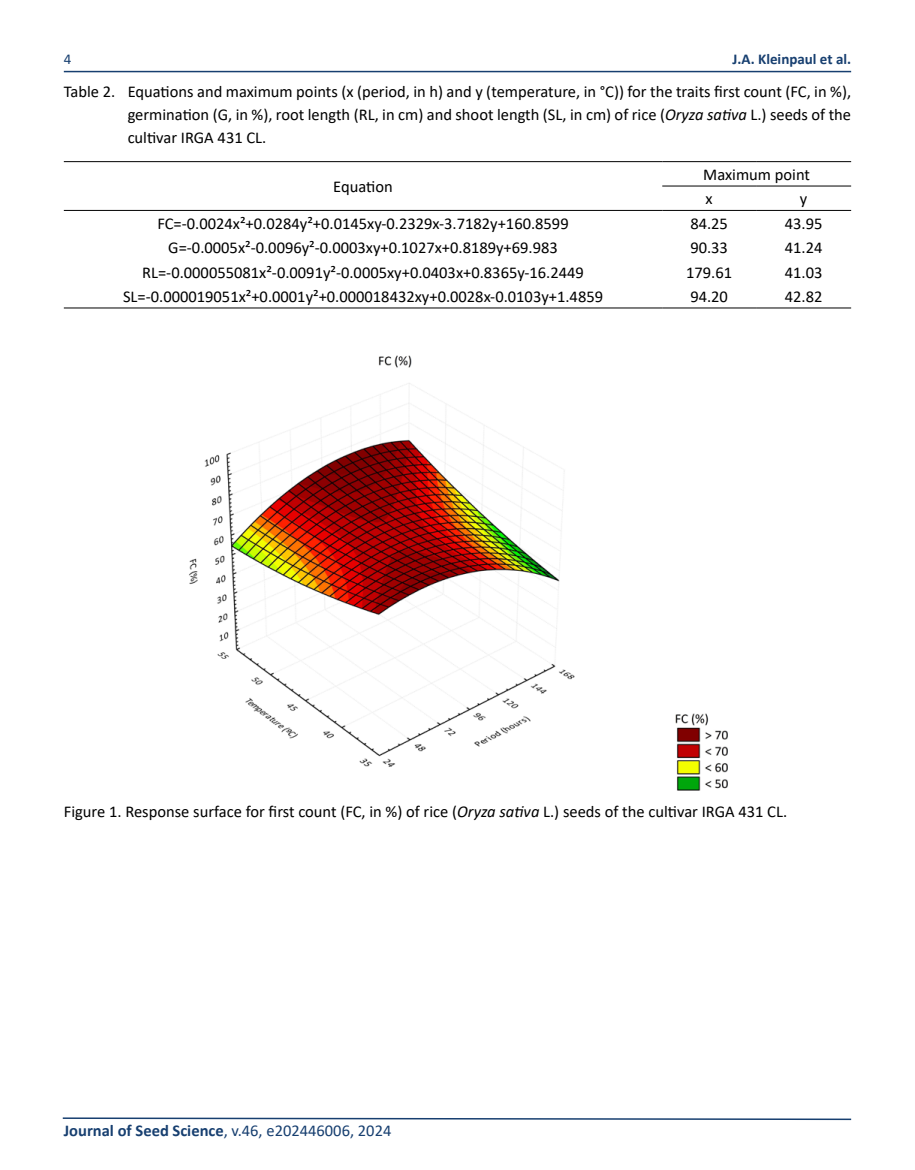
<style>
.page{position:relative;width:915px;height:1170px;background:#fff}
.page>*{position:absolute;margin:0;border:0;box-sizing:border-box;transform-origin:0 0}
.t1{font:16.5px/22.5px "Calibri";color:#000;text-align:justify}
.t2{font:16.5px "Calibri";color:#173f70}
.t3{font:700 15px "Calibri";color:#173f70}
.t4{font:15px "Calibri";color:#173f70}
.s1{font-style:italic}
.s2{font-weight:700}
</style>
<div class="page">
<svg style="left:62px;top:1117px;width:790px;height:3px"></svg>
<hr style="left:64px;top:71px;width:786px;height:1px;background:#173f70">
<hr style="left:64px;top:307px;width:598px;height:1px;background:#000">
<hr style="left:662px;top:307px;width:93px;height:1px;background:#000">
<hr style="left:755px;top:307px;width:95px;height:1px;background:#000">
<hr style="left:64px;top:161px;width:598px;height:1px;background:#000">
<hr style="left:64px;top:210px;width:598px;height:1px;background:#000">
<hr style="left:662px;top:161px;width:93px;height:1px;background:#000">
<hr style="left:755px;top:161px;width:95px;height:1px;background:#000">
<hr style="left:662px;top:186px;width:93px;height:1px;background:#000">
<hr style="left:755px;top:186px;width:95px;height:1px;background:#000">
<hr style="left:662px;top:210px;width:93px;height:1px;background:#000">
<hr style="left:755px;top:210px;width:95px;height:1px;background:#000">
<img style="left:189px;top:355px;width:539px;height:436px">
<p class="t4" style="left:64px;top:48px;width:9px">4</p>
<p class="t3" style="left:732px;top:48px;width:120px">J.A. Kleinpaul et al.</p>
<p class="t1" style="left:128px;top:80px;width:724px;text-indent:-64px">Table 2. Equations and maximum points (x (period, in h) and y (temperature, in °C)) for the traits first count (FC, in %), germination (G, in %), root length (RL, in cm) and shoot length (SL, in cm) of rice (<span class="s1">Oryza sativa</span> L.) seeds of the cultivar IRGA 431 CL.</p>
<p class="t1" style="left:333px;top:175px;width:61px">Equation</p>
<p class="t1" style="left:703px;top:162px;width:108px;line-height:24.3px">Maximum point x</p>
<p class="t1" style="left:799px;top:187px;width:9px">y</p>
<p class="t1" style="left:157px;top:212px;width:412px">FC=-0.0024x²+0.0284y²+0.0145xy-0.2329x-3.7182y+160.8599</p>
<p class="t1" style="left:690px;top:212px;width:39px">84.25</p>
<p class="t1" style="left:784px;top:212px;width:39px">43.95</p>
<p class="t1" style="left:168px;top:236px;width:391px">G=-0.0005x²-0.0096y²-0.0003xy+0.1027x+0.8189y+69.983</p>
<p class="t1" style="left:690px;top:236px;width:39px">90.33</p>
<p class="t1" style="left:784px;top:236px;width:39px">41.24</p>
<p class="t1" style="left:142px;top:260px;width:443px">RL=-0.000055081x²-0.0091y²-0.0005xy+0.0403x+0.8365y-16.2449</p>
<p class="t1" style="left:686px;top:260px;width:47px">179.61</p>
<p class="t1" style="left:784px;top:260px;width:39px">41.03</p>
<p class="t1" style="left:123px;top:285px;width:481px">SL=-0.000019051x²+0.0001y²+0.000018432xy+0.0028x-0.0103y+1.4859</p>
<p class="t1" style="left:690px;top:285px;width:39px">94.20</p>
<p class="t1" style="left:784px;top:285px;width:39px">42.82</p>
<p class="t1" style="left:64px;top:800px;width:724px">Figure 1. Response surface for first count (FC, in %) of rice (<span class="s1">Oryza sativa</span> L.) seeds of the cultivar IRGA 431 CL.</p>
<p class="t2" style="left:64px;top:1118px;width:329px"><span class="s2">Journal of Seed Science</span>, v.46, e202446006, 2024</p>
</div>
